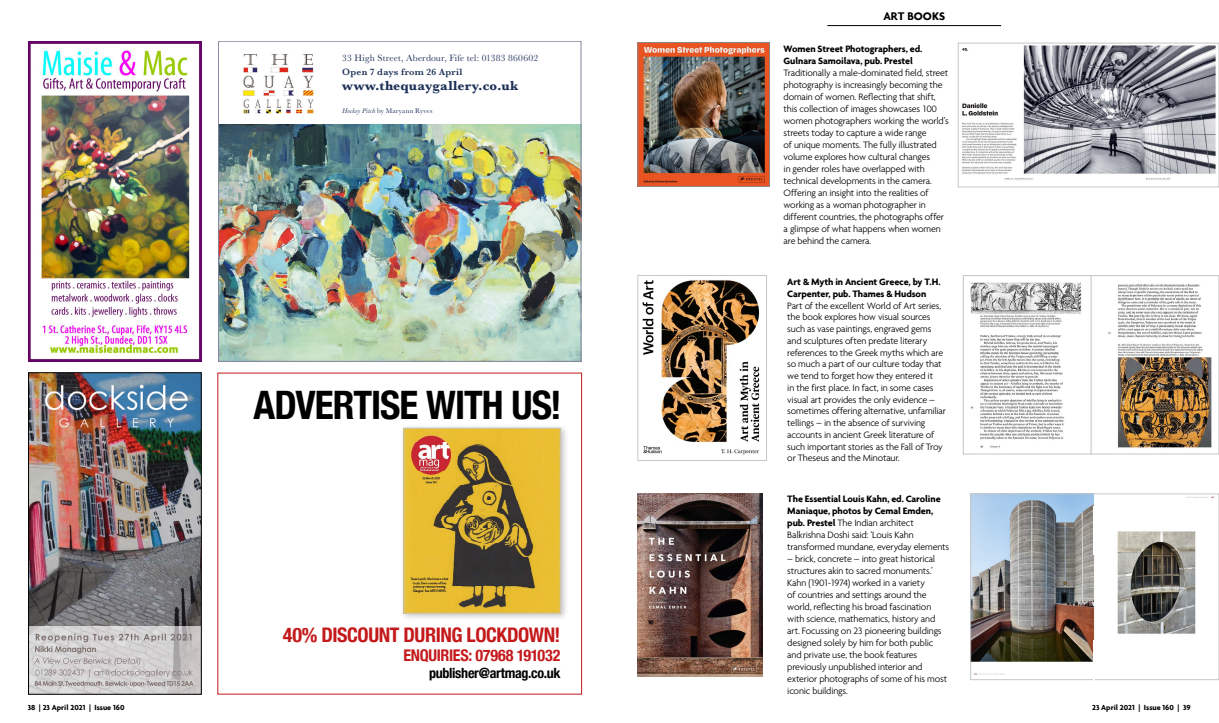
<style>
.page{position:relative;width:1219px;height:723px;background:#fff}
.page>*{position:absolute;margin:0;border:0;box-sizing:border-box;transform-origin:0 0}
.t1{font:700 condensed 39.2px "Helvetica Neue";letter-spacing:-.025em;color:#000}
.t2{font:700 condensed 20.1px "Helvetica Neue";letter-spacing:-.025em;color:#c41a1c}
.t3{font:700 condensed 16.1px "Helvetica Neue";letter-spacing:-.02em;color:#c41a1c}
.t4{font:700 condensed 14.1px "Helvetica Neue";letter-spacing:-.02em;color:#000}
.t5{font:700 13.6px "Baskerville";letter-spacing:.015em;color:#1d3058}
.t6{font:700 12px "Agenda";color:#000}
.t7{font:300 10px/12px "Agenda";letter-spacing:-.02em;color:#000}
.t8{font:700 10px/12px "Agenda";letter-spacing:-.01em;color:#000}
.t9{font:9.6px "Baskerville";letter-spacing:.02em;color:#1d3058}
.t10{font:600 9.6px "Baskerville";letter-spacing:.03em;color:#1d3058}
.t11{font:700 8px "Agenda";color:#000}
.t12{font:7px "Baskerville";letter-spacing:.03em;color:#1d3058}
.s1{font-style:italic}
.s2{font-weight:700}
</style>
<div class="page">
<img style="left:30px;top:374px;width:169px;height:318px">
<svg style="left:34px;top:633px;width:159px;height:54px;background:#c5c1c2"></svg>
<img style="left:33px;top:379px;width:165px;height:60px">
<div style="left:28px;top:372px;width:173px;height:322px;border:1px solid #000"></div>
<hr style="left:827px;top:25px;width:174px;height:1px;background:#000">
<img style="left:640px;top:44px;width:128px;height:141px">
<div style="left:638px;top:42px;width:132px;height:145px;border:1px solid #878787"></div>
<img style="left:642px;top:280px;width:118px;height:175px">
<div style="left:638px;top:275px;width:129px;height:185px;border:1px solid #c6c6c6"></div>
<img style="left:962px;top:45px;width:254px;height:135px">
<div style="left:958px;top:43px;width:261px;height:144px;border:1px solid #c6c6c6"></div>
<img style="left:970px;top:277px;width:242px;height:175px">
<div style="left:963px;top:275px;width:256px;height:179px;border:1px solid #c6c6c6"></div>
<img style="left:638px;top:493px;width:125px;height:184px">
<img style="left:972px;top:496px;width:242px;height:179px">
<div style="left:970px;top:494px;width:249px;height:186px;border:1px solid #c6c6c6"></div>
<hr style="left:1093px;top:640px;width:2px;height:53px;background:#fff">
<hr style="left:1093px;top:507px;width:2px;height:48px;background:#fff">
<img style="left:242px;top:54px;width:72px;height:60px">
<img style="left:220px;top:124px;width:359px;height:235px">
<div style="left:218px;top:41px;width:363px;height:320px;border:1px solid #83829e"></div>
<div style="left:400px;top:424px;width:169px;height:198px;background:#000;opacity:.25"></div>
<img style="left:406px;top:430px;width:152px;height:181px">
<img style="left:28px;top:41px;width:173px;height:320px">
<p class="t9" style="left:342px;top:52px;width:197px">33 High Street, Aberdour, Fife tel: 01383 860602</p>
<p class="t10" style="left:342px;top:65px;width:122px">Open 7 days from 26 April</p>
<h3 class="t5" style="left:342px;top:76px;width:178px">www.thequaygallery.co.uk</h3>
<p class="t12" style="left:342px;top:106px;width:92px"><span class="s1">Hockey Pitch</span> by Maryann Ryves</p>
<h1 class="t1" style="left:254px;top:372px;width:310px">ADVERTISE WITH US!</h1>
<h2 class="t2" style="left:283px;top:618px;width:279px">40% DISCOUNT DURING LOCKDOWN!</h2>
<h3 class="t3" style="left:404px;top:642px;width:158px">ENQUIRIES: 07968 191032</h3>
<h3 class="t4" style="left:429px;top:661px;width:133px">publisher@artmag.co.uk</h3>
<p class="t6" style="left:883px;top:9px;width:63px">ART BOOKS</p>
<p class="t8" style="left:784px;top:42px;width:140px">Women Street Photographers, ed.<br>Gulnara Samoilava, pub. Prestel</p>
<p class="t7" style="left:784px;top:66px;width:167px">Traditionally a male-dominated field, street photography is increasingly becoming the domain of women. Reflecting that shift, this collection of images showcases 100 women photographers working the world’s streets today to capture a wide range<br>of unique moments. The fully illustrated volume explores how cultural changes<br>in gender roles have overlapped with technical developments in the camera.<br>Offering an insight into the realities of working as a woman photographer in different countries, the photographs offer a glimpse of what happens when women are behind the camera.</p>
<p class="t8" style="left:787px;top:276px;width:155px">Art &amp; Myth in Ancient Greece, by T.H.<br>Carpenter, pub. Thames &amp; Hudson</p>
<p class="t7" style="left:787px;top:299px;width:160px">Part of the excellent World of Art series, the book explores how visual sources such as vase paintings, engraved gems and sculptures often predate literary references to the Greek myths which are so much a part of our culture today that we tend to forget how they entered it<br>in the first place. In fact, in some cases visual art provides the only evidence – sometimes offering alternative, unfamiliar tellings – in the absence of surviving accounts in ancient Greek literature of such important stories as the Fall of Troy or Theseus and the Minotaur.</p>
<p class="t7" style="left:787px;top:493px;width:163px"><span class="s2">The Essential Louis Kahn, ed. Caroline Maniaque, photos by Cemal Emden, pub. Prestel</span> The Indian architect Balkrishna Doshi said: ‘Louis Kahn transformed mundane, everyday elements</p>
<p class="t7" style="left:787px;top:553px;width:161px">– brick, concrete – into great historical structures akin to sacred monuments.’ Kahn (1901-1974) worked in a variety<br>of countries and settings around the world, reflecting his broad fascination with science, mathematics, history and art. Focussing on 23 pioneering buildings designed solely by him for both public and private use, the book features previously unpublished interior and exterior photographs of some of his most iconic buildings.</p>
<p class="t11" style="left:28px;top:703px;width:98px">38 | 23 April 2021 | Issue 160</p>
<p class="t11" style="left:1092px;top:702px;width:100px">23 April 2021 | Issue 160 | 39</p>
</div>
